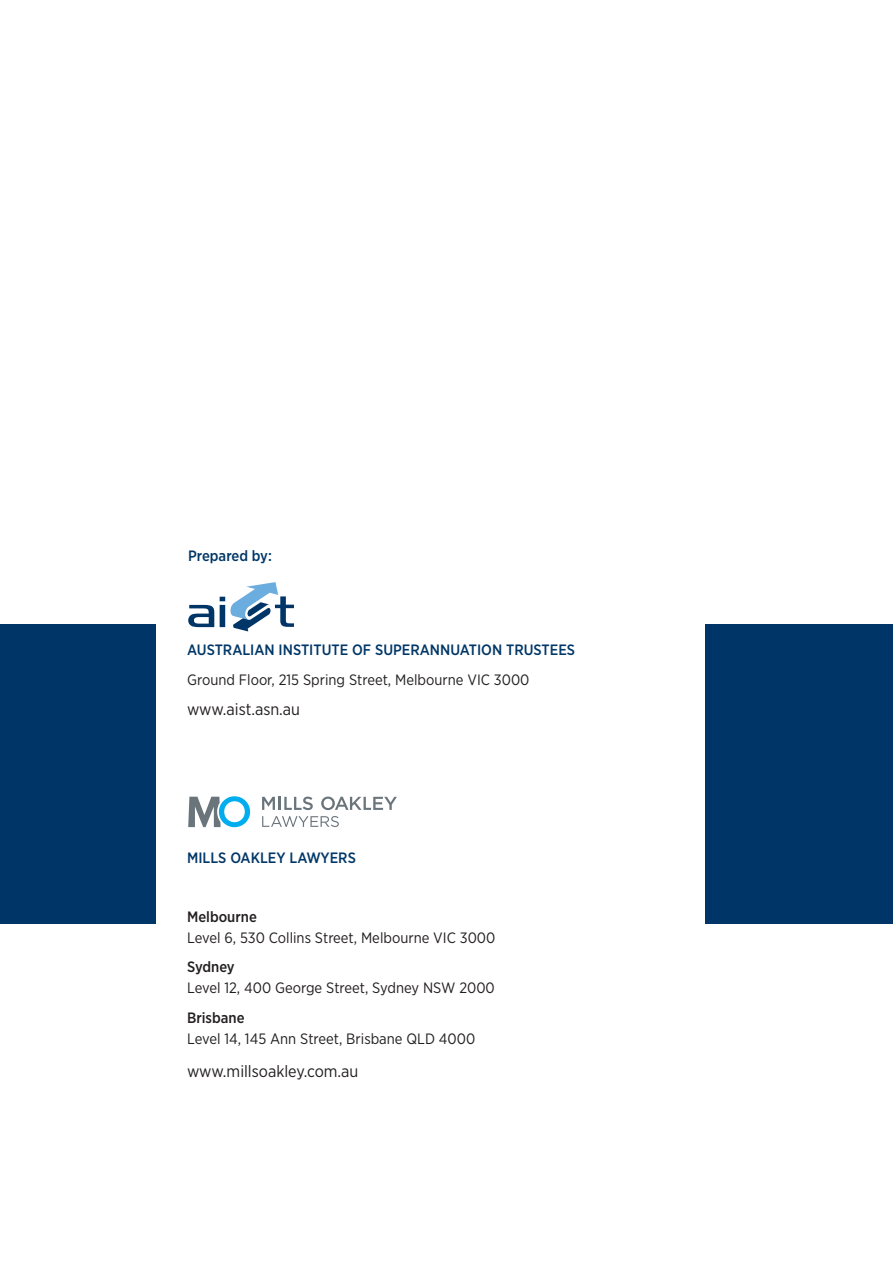
<style>
.page{position:relative;width:893px;height:1263px;background:#fff}
.page>*{position:absolute;margin:0;border:0;box-sizing:border-box;transform-origin:0 0}
.Body_Copy{font:16.5px "Gotham Narrow";color:#231f20}
.Body_Copy-2{font:15px/21px "Gotham Narrow";color:#231f20}
.Body_Copy-3{font:500 15px "Gotham Narrow";color:#003767}
.s1{font-weight:500}
</style>
<div class="page">
<svg style="left:188px;top:605px;width:26px;height:22px"></svg>
<svg style="left:220px;top:582px;width:74px;height:49px"></svg>
<svg style="left:188px;top:796px;width:62px;height:31px"></svg>
<svg style="left:262px;top:797px;width:51px;height:13px"></svg>
<svg style="left:321px;top:796px;width:76px;height:14px"></svg>
<svg style="left:262px;top:816px;width:77px;height:11px"></svg>
<div style="left:0;top:624px;width:155px;height:300px;background:#003667"></div>
<div style="left:706px;top:624px;width:187px;height:300px;background:#003667"></div>
<p class="Body_Copy-3" style="left:188px;top:546px;width:85px">Prepared by:</p>
<p class="Body_Copy-3" style="left:187px;top:641px;width:389px">AUSTRALIAN INSTITUTE OF SUPERANNUATION TRUSTEES</p>
<p class="Body_Copy-2" style="left:187px;top:669px;width:344px">Ground Floor, 215 Spring Street, Melbourne VIC 3000</p>
<p class="Body_Copy" style="left:187px;top:699px;width:115px">www.aist.asn.au</p>
<p class="Body_Copy-3" style="left:187px;top:848px;width:170px">MILLS OAKLEY LAWYERS</p>
<p class="Body_Copy-2" style="left:187px;top:905px;width:310px"><span class="s1">Melbourne<br></span>Level 6, 530 Collins Street, Melbourne VIC 3000</p>
<p class="Body_Copy-2" style="left:187px;top:956px;width:309px"><span class="s1">Sydney<br></span>Level 12, 400 George Street, Sydney NSW 2000</p>
<p class="Body_Copy-2" style="left:187px;top:1006px;width:290px"><span class="s1">Brisbane<br></span>Level 14, 145 Ann Street, Brisbane QLD 4000</p>
<p class="Body_Copy" style="left:187px;top:1060px;width:173px">www.millsoakley.com.au</p>
</div>
